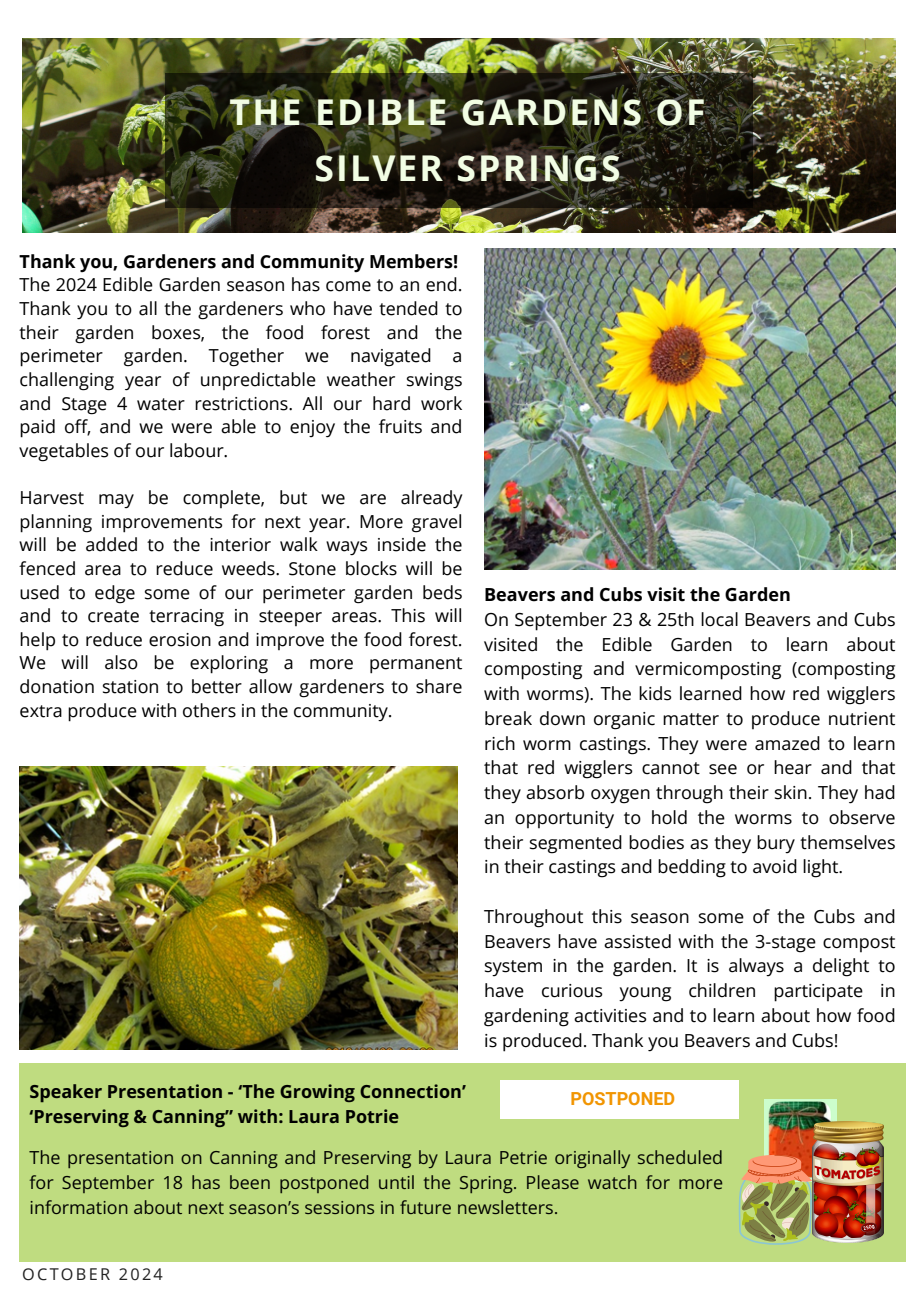
<style>
.page{position:relative;width:918px;height:1296px;background:#fff}
.page>*{position:absolute;margin:0;border:0;box-sizing:border-box;transform-origin:0 0}
.t1{font:700 35.55px/56.2px "Open Sans";letter-spacing:.06em;color:#f2fde4;text-align:center}
.t2{font:18px/23.7px "Open Sans";color:#000;text-align:justify}
.t3{font:700 18px/25px "Open Sans";color:#000}
.t4{font:700 18px "Roboto";color:#f19502}
.t5{font:16.2px "Open Sans";letter-spacing:.14em;color:#222}
</style>
<div class="page">
<img style="left:22px;top:39px;width:873px;height:193px">
<svg style="left:165px;top:73px;width:587px;height:135px;background:#252414"></svg>
<div style="left:20px;top:1064px;width:886px;height:198px;background:#bfdc80"></div>
<img style="left:765px;top:1099px;width:72px;height:56px">
<img style="left:813px;top:1121px;width:71px;height:122px">
<svg style="left:739px;top:1155px;width:74px;height:90px"></svg>
<div style="left:500px;top:1080px;width:239px;height:39px;background:#fff"></div>
<img style="left:20px;top:766px;width:437px;height:284px">
<img style="left:484px;top:248px;width:412px;height:322px">
<p class="t1" style="left:230px;top:83px;width:477px">THE EDIBLE GARDENS OF<br>SILVER SPRINGS</p>
<p class="t3" style="left:20px;top:248px;width:440px">Thank you, Gardeners and Community Members!</p>
<p class="t2" style="left:20px;top:273px;width:445px">The 2024 Edible Garden season has come to an end.<br>Thank you to all the gardeners who have tended to their garden boxes, the food forest and the perimeter garden. Together we navigated a challenging year of unpredictable weather swings and Stage 4 water restrictions. All our hard work paid off, and we were able to enjoy the fruits and vegetables of our labour.</p>
<p class="t2" style="left:20px;top:485px;width:445px">Harvest may be complete, but we are already planning improvements for next year. More gravel will be added to the interior walk ways inside the fenced area to reduce weeds. Stone blocks will be used to edge some of our perimeter garden beds and to create terracing in steeper areas. This will help to reduce erosion and improve the food forest.<br>We will also be exploring a more permanent donation station to better allow gardeners to share extra produce with others in the community.</p>
<p class="t3" style="left:484px;top:582px;width:308px">Beavers and Cubs visit the Garden</p>
<p class="t2" style="left:484px;top:607px;width:413px;line-height:24.8px">On September 23 &amp; 25th local Beavers and Cubs visited the Edible Garden to learn about composting and vermicomposting (composting with worms). The kids learned how red wigglers break down organic matter to produce nutrient rich worm castings. They were amazed to learn that red wigglers cannot see or hear and that they absorb oxygen through their skin. They had an opportunity to hold the worms to observe their segmented bodies as they bury themselves in their castings and bedding to avoid light.</p>
<h4 class="t2" style="left:484px;top:904px;width:413px;line-height:24.8px">Throughout this season some of the Cubs and Beavers have assisted with the 3-stage compost system in the garden. It is always a delight to have curious young children participate in gardening activities and to learn about how food is produced. Thank you Beavers and Cubs!</h4>
<p class="t3" style="left:30px;top:1079px;width:438px">Speaker Presentation - ‘The Growing Connection’ ‘Preserving &amp; Canning” with: Laura Potrie</p>
<h2 class="t2" style="left:30px;top:1145px;width:695px;line-height:25px">The presentation on Canning and Preserving by Laura Petrie originally scheduled for September 18 has been postponed until the Spring. Please watch for more information about next season’s sessions in future newsletters.</h2>
<p class="t4" style="left:570px;top:1088px;width:106px">POSTPONED</p>
<p class="t5" style="left:22px;top:1262px;width:142px">OCTOBER 2024</p>
</div>
